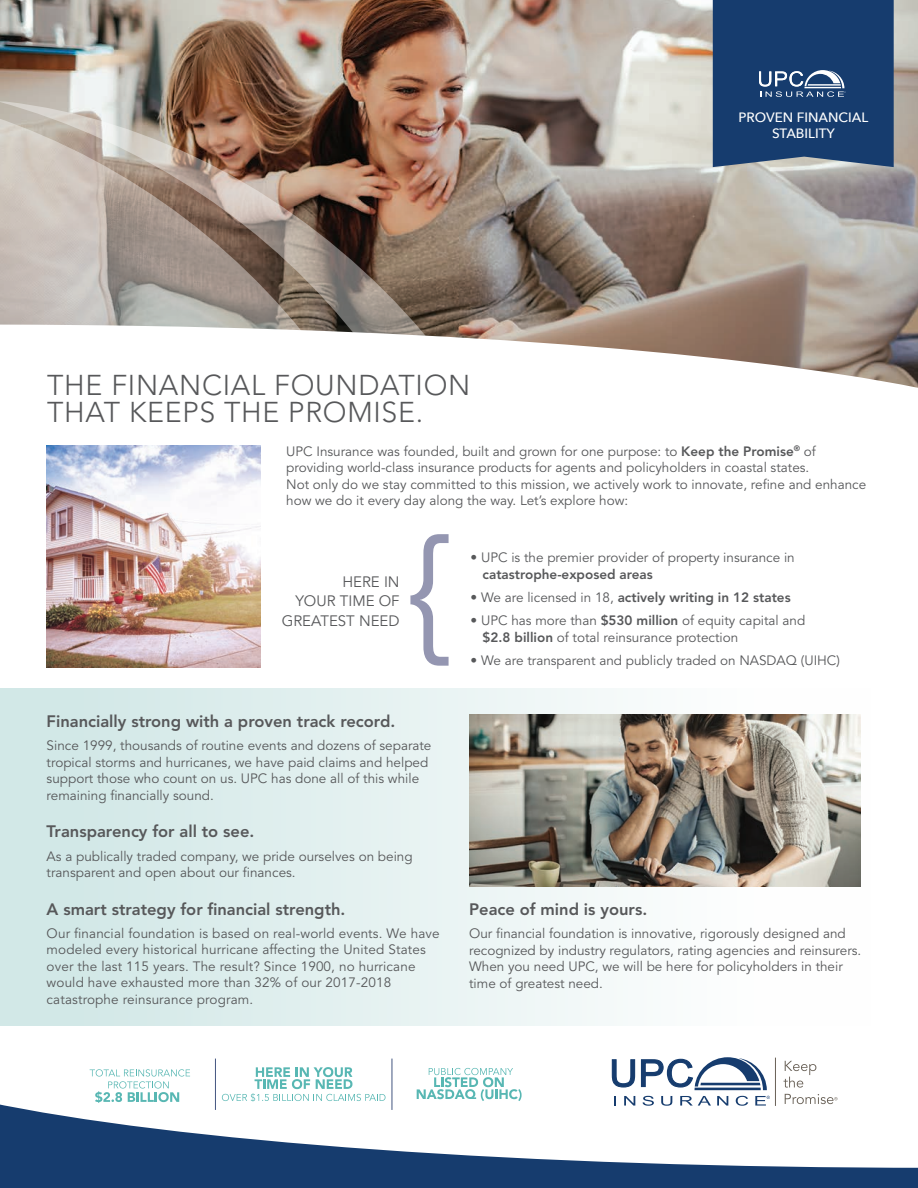
<style>
.page{position:relative;width:918px;height:1188px;background:#fff}
.page>*{position:absolute;margin:0;border:0;box-sizing:border-box;transform-origin:0 0}
.t1{font:300 28.5px/27px "Avenir";letter-spacing:.025em;color:#57585a}
.t2{font:800 16.5px "Avenir";color:#57585a}
.t3{font:15px/19.5px "Avenir";color:#57585a;text-align:right}
.t4{font:13.5px/16.5px "Avenir";color:#57585a}
.t5{font:800 13.5px "Avenir";color:#57585a}
.t6{font:500 13.5px/16.5px "Avenir Next";color:#fff;text-align:center}
.s1{font-weight:800}
.s2{font-weight:400}
</style>
<div class="page">
<img style="left:0;top:0;width:918px;height:388px">
<div style="left:0;top:688px;width:871px;height:338px;background:linear-gradient(to right,#cfe7e6,#fff)"></div>
<svg style="left:713px;top:0;width:181px;height:167px;background:#214574"></svg>
<svg style="left:0;top:1102px;width:918px;height:86px"></svg>
<svg style="left:433px;top:101px;width:156px;height:266px;background:#95867c"></svg>
<img style="left:0;top:80px;width:433px;height:287px">
<img style="left:46px;top:446px;width:215px;height:221px">
<img style="left:469px;top:715px;width:392px;height:172px">
<svg style="left:410px;top:534px;width:39px;height:132px"></svg>
<svg style="left:614px;top:1096px;width:2px;height:10px"></svg>
<svg style="left:624px;top:1096px;width:11px;height:10px"></svg>
<svg style="left:643px;top:1096px;width:11px;height:10px"></svg>
<svg style="left:661px;top:1096px;width:11px;height:10px"></svg>
<svg style="left:680px;top:1096px;width:31px;height:10px"></svg>
<svg style="left:717px;top:1096px;width:11px;height:10px"></svg>
<svg style="left:736px;top:1096px;width:12px;height:10px"></svg>
<svg style="left:612px;top:1057px;width:155px;height:33px"></svg>
<hr style="left:775px;top:1058px;width:1px;height:48px;background:#696157">
<svg style="left:784px;top:1061px;width:32px;height:27px"></svg>
<svg style="left:785px;top:1094px;width:53px;height:10px"></svg>
<svg style="left:755px;top:1096px;width:15px;height:10px"></svg>
<svg style="left:222px;top:1067px;width:164px;height:35px"></svg>
<svg style="left:90px;top:1069px;width:100px;height:34px"></svg>
<svg style="left:417px;top:1068px;width:105px;height:33px"></svg>
<hr style="left:392px;top:1059px;width:1px;height:51px;background:#435580">
<hr style="left:215px;top:1059px;width:1px;height:51px;background:#435580">
<h1 class="t1" style="left:47px;top:371px;width:425px">THE FINANCIAL FOUNDATION<br>THAT KEEPS THE PROMISE.</h1>
<p class="t6" style="left:739px;top:109px;width:131px">PROVEN FINANCIAL<br>STABILITY</p>
<p class="t4" style="left:286px;top:443px;width:582px">UPC Insurance was founded, built and grown for one purpose: to <span class="s1">Keep the Promise</span><sup>®</sup> of providing world-class insurance products for agents and policyholders in coastal states.<br>Not only do we stay committed to this mission, we actively work to innovate, refine and enhance how we do it every day along the way. Let’s explore how:</p>
<p class="t3" style="left:282px;top:572px;width:119px">HERE IN<br>YOUR TIME OF<br>GREATEST NEED</p>
<p class="t2" style="left:47px;top:712px;width:350px">Financially strong with a proven track record.</p>
<p class="t4" style="left:47px;top:738px;width:386px">Since 1999, thousands of routine events and dozens of separate tropical storms and hurricanes, we have paid claims and helped support those who count on us. UPC has done all of this while remaining financially sound.</p>
<p class="t2" style="left:47px;top:822px;width:209px">Transparency for all to see.</p>
<p class="t4" style="left:47px;top:848px;width:368px">As a publically traded company, we pride ourselves on being transparent and open about our finances.</p>
<p class="t2" style="left:47px;top:899px;width:300px">A smart strategy for financial strength.</p>
<p class="t4" style="left:47px;top:925px;width:395px">Our financial foundation is based on real-world events. We have modeled every historical hurricane affecting the United States over the last 115 years. The result? Since 1900, no hurricane would have exhausted more than 32% of our 2017-2018 catastrophe reinsurance program.</p>
<p class="t4" style="left:471px;top:550px;width:326px">• UPC is the premier provider of property insurance in</p>
<p class="t5" style="left:483px;top:566px;width:172px">catastrophe-exposed areas</p>
<p class="t5" style="left:471px;top:589px;width:322px"><span class="s2">• We are licensed in 18,</span> actively writing in 12 states</p>
<p class="t4" style="left:483px;top:613px;width:324px;text-indent:-12px">• UPC has more than <span class="s1">$530 million</span> of equity capital and <span class="s1">$2.8 billion</span> of total reinsurance protection</p>
<p class="t4" style="left:471px;top:652px;width:371px">• We are transparent and publicly traded on NASDAQ (UIHC)</p>
<p class="t2" style="left:469px;top:900px;width:180px">Peace of mind is yours.</p>
<p class="t4" style="left:469px;top:926px;width:394px">Our financial foundation is innovative, rigorously designed and recognized by industry regulators, rating agencies and reinsurers.<br>When you need UPC, we will be here for policyholders in their time of greatest need.</p>
</div>
